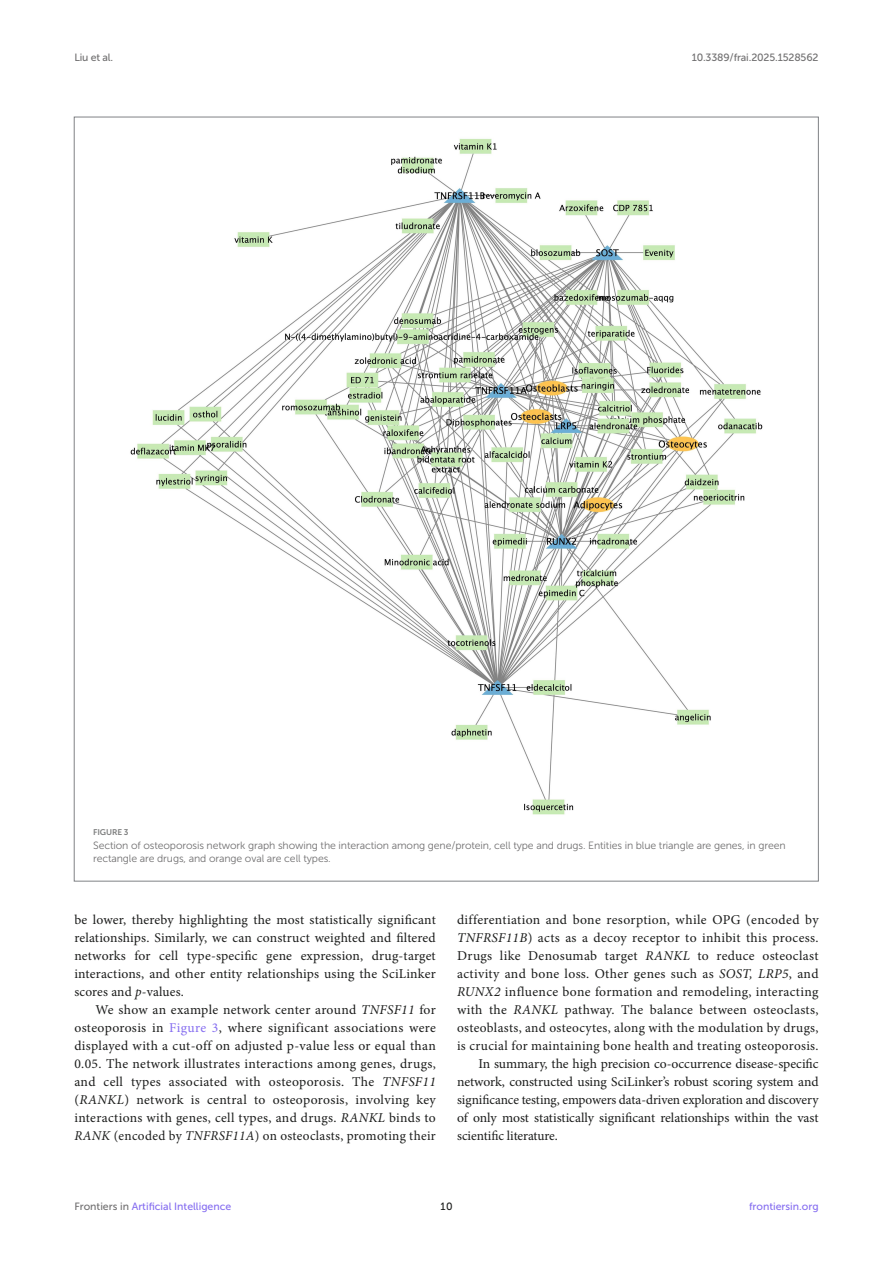
<style>
.page{position:relative;width:893px;height:1263px;background:#fff}
.page>*{position:absolute;margin:0;border:0;box-sizing:border-box;transform-origin:0 0}
.TEXT{font:13.5px/18px "Minion Pro";letter-spacing:.015em;color:#1b1c1b;text-align:justify}
.FIG_LEG{font:10.5px/13.5px "Museo Sans 300";letter-spacing:-.01em;color:#706f70}
.t1{font:10.5px "Museo Sans 500";color:#856df0}
.t2{font:10.5px "Museo Sans 500";letter-spacing:-.015em;color:#706f70}
.t3{font:10.5px "Museo Sans 500";color:#1b1c1b}
.FIG_HD{font:8.25px "Museo Sans 700";letter-spacing:-.01em;color:#7e7f7f}
.s1{font-style:italic}
.s2{color:#856df0}
.s3{color:#706f70}
</style>
<div class="page">
<img style="left:130px;top:138px;width:633px;height:677px">
<p class="t2" style="left:74px;top:51px;width:40px">Liu et al.</p>
<p class="t2" style="left:692px;top:51px;width:128px">10.3389/frai.2025.1528562</p>
<p class="FIG_HD" style="left:93px;top:828px;width:37px">FIGURE 3</p>
<p class="FIG_LEG" style="left:93px;top:838px;width:694px">Section of osteoporosis network graph showing the interaction among gene/protein, cell type and drugs. Entities in blue triangle are genes, in green rectangle are drugs, and orange oval are cell types.</p>
<p class="TEXT" style="left:74px;top:911px;width:363px">be lower, thereby highlighting the most statistically significant relationships. Similarly, we can construct weighted and filtered networks for cell type-specific gene expression, drug-target interactions, and other entity relationships using the SciLinker scores and <span class="s1">p</span>-values.</p>
<p class="TEXT" style="left:74px;top:1001px;width:363px;text-indent:21px">We show an example network center around <span class="s1">TNFSF11</span> for osteoporosis in <span class="s2">Figure 3</span>, where significant associations were displayed with a cut-off on adjusted p-value less or equal than 0.05. The network illustrates interactions among genes, drugs, and cell types associated with osteoporosis. The <span class="s1">TNFSF11 </span>(<span class="s1">RANKL</span>) network is central to osteoporosis, involving key interactions with genes, cell types, and drugs. <span class="s1">RANKL</span> binds to <span class="s1">RANK</span> (encoded by <span class="s1">TNFRSF11A</span>) on osteoclasts, promoting their</p>
<p class="TEXT" style="left:457px;top:911px;width:363px">differentiation and bone resorption, while OPG (encoded by <span class="s1">TNFRSF11B</span>) acts as a decoy receptor to inhibit this process.<br>Drugs like Denosumab target <span class="s1">RANKL</span> to reduce osteoclast activity and bone loss. Other genes such as <span class="s1">SOST, LRP5</span>, and <span class="s1">RUNX2</span> influence bone formation and remodeling, interacting with the <span class="s1">RANKL</span> pathway. The balance between osteoclasts, osteoblasts, and osteocytes, along with the modulation by drugs, is crucial for maintaining bone health and treating osteoporosis.</p>
<p class="TEXT" style="left:457px;top:1055px;width:363px;text-indent:21px">In summary, the high precision co-occurrence disease-specific network, constructed using SciLinker’s robust scoring system and significance testing, empowers data-driven exploration and discovery of only most statistically significant relationships within the vast scientific literature.</p>
<p class="t1" style="left:74px;top:1200px;width:158px"><span class="s3">Frontiers in</span> Artificial Intelligence</p>
<p class="t3" style="left:440px;top:1200px;width:14px">10</p>
<p class="t1" style="left:749px;top:1200px;width:71px">frontiersin.org</p>
</div>
